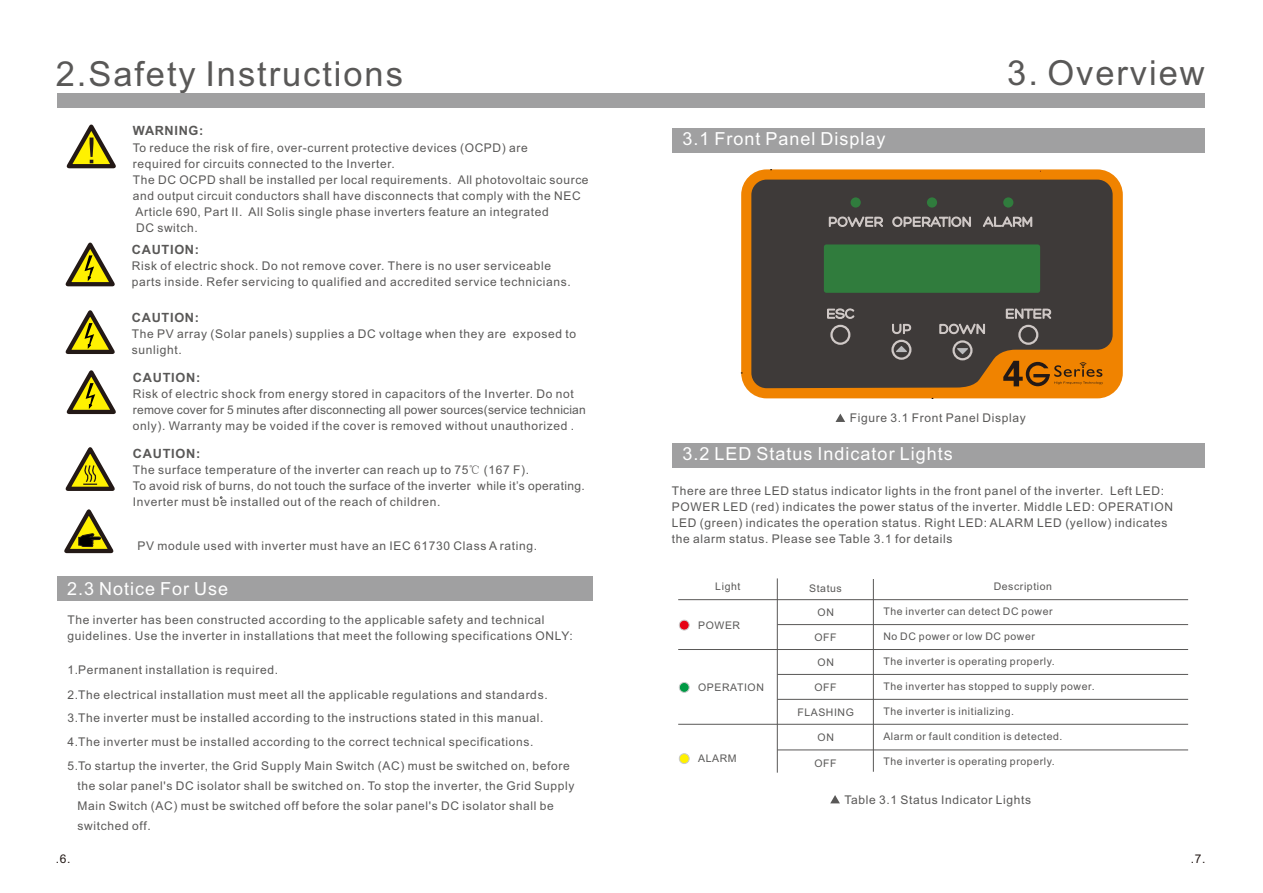
<style>
.page{position:relative;width:1263px;height:893px;background:#fff}
.page>*{position:absolute;margin:0;border:0;box-sizing:border-box;transform-origin:0 0}
.t1{font:34.5px "Arial";letter-spacing:.055em;color:#595857}
.t2{font:18px "Arial";letter-spacing:.055em;color:#fff}
.t3{font:700 12.75px "Arial";letter-spacing:.055em;color:#595857}
.t4{font:12px/16px "Arial";letter-spacing:.055em;color:#595857}
.t5{font:12px "Arial";color:#231916}
.t6{font:10.5px "Arial";letter-spacing:.055em;color:#595857}
.s1{font-family:"Sim Sun"}
</style>
<div class="page">
<div style="left:672px;top:128px;width:532px;height:25px;background:#a0a0a1"></div>
<svg style="left:835px;top:414px;width:10px;height:8px"></svg>
<div style="left:672px;top:443px;width:532px;height:25px;background:#a0a0a1"></div>
<hr style="left:678px;top:599px;width:510px;height:1px;background:#595857">
<hr style="left:678px;top:649px;width:510px;height:1px;background:#595857">
<hr style="left:678px;top:724px;width:510px;height:1px;background:#595857">
<hr style="left:777px;top:578px;width:1px;height:195px;background:#595857">
<hr style="left:873px;top:579px;width:1px;height:193px;background:#595857">
<hr style="left:777px;top:624px;width:411px;height:1px;background:#595857">
<hr style="left:777px;top:674px;width:411px;height:1px;background:#595857">
<hr style="left:777px;top:699px;width:411px;height:1px;background:#595857">
<hr style="left:777px;top:750px;width:411px;height:1px;background:#595857">
<svg style="left:830px;top:795px;width:10px;height:8px"></svg>
<div style="left:679px;top:753px;width:11px;height:11px;background:#fff100;border:1px solid #c9cacb;border-radius:50%"></div>
<div style="left:679px;top:620px;width:11px;height:10px;background:#e60013;border:1px solid #c9cacb;border-radius:50%"></div>
<div style="left:679px;top:682px;width:11px;height:11px;background:#094;border:1px solid #c9cacb;border-radius:50%"></div>
<div style="left:57px;top:576px;width:536px;height:25px;background:#a0a0a1"></div>
<svg style="left:65px;top:310px;width:50px;height:44px"></svg>
<svg style="left:66px;top:370px;width:50px;height:45px"></svg>
<svg style="left:65px;top:447px;width:50px;height:44px"></svg>
<svg style="left:65px;top:242px;width:50px;height:45px"></svg>
<svg style="left:66px;top:124px;width:50px;height:45px"></svg>
<div style="left:57px;top:93px;width:1147px;height:15px;background:#a0a0a1"></div>
<div style="left:741px;top:169px;width:382px;height:229px;background:#f08300;border-radius:25px"></div>
<div style="left:751px;top:180px;width:362px;height:208px;background:#3e3a39"></div>
<div style="left:850px;top:197px;width:11px;height:11px;background:#307c3d;border-radius:50%"></div>
<div style="left:927px;top:197px;width:10px;height:11px;background:#307c3d;border-radius:50%"></div>
<div style="left:1003px;top:197px;width:10px;height:11px;background:#307c3d;border-radius:50%"></div>
<div style="left:824px;top:244px;width:216px;height:49px;background:#307c3d;border-radius:3px"></div>
<svg style="left:829px;top:217px;width:54px;height:10px"></svg>
<svg style="left:892px;top:217px;width:79px;height:10px"></svg>
<svg style="left:983px;top:217px;width:49px;height:10px"></svg>
<svg style="left:827px;top:308px;width:27px;height:11px"></svg>
<svg style="left:892px;top:324px;width:19px;height:10px"></svg>
<svg style="left:939px;top:324px;width:46px;height:10px"></svg>
<svg style="left:1006px;top:309px;width:45px;height:10px"></svg>
<svg style="left:896px;top:346px;width:11px;height:6px"></svg>
<svg style="left:957px;top:348px;width:11px;height:6px"></svg>
<div style="left:830px;top:325px;width:20px;height:20px;border:2px solid #cfc8c6;border-radius:50%"></div>
<div style="left:891px;top:340px;width:20px;height:20px;border:2px solid #cfc8c6;border-radius:50%"></div>
<div style="left:952px;top:340px;width:20px;height:20px;border:2px solid #cfc8c6;border-radius:50%"></div>
<div style="left:1018px;top:325px;width:20px;height:20px;border:2px solid #cfc8c6;border-radius:50%"></div>
<svg style="left:1003px;top:361px;width:100px;height:25px"></svg>
<svg style="left:64px;top:509px;width:50px;height:45px"></svg>
<h1 class="t1" style="left:56px;top:61px;width:349px">2.Safety Instructions</h1>
<p class="t3" style="left:133px;top:126px;width:72px">WARNING:</p>
<p class="t4" style="left:133px;top:140px;width:457px">To reduce the risk of fire, over-current protective devices (OCPD) are<br>required for circuits connected to the Inverter.<br>The DC OCPD shall be installed per local requirements. All photovoltaic source and output circuit conductors shall have disconnects that comply with the NEC Article 690, Part II. All Solis single phase inverters feature an integrated<br>DC switch.</p>
<p class="t3" style="left:132px;top:245px;width:69px">CAUTION:</p>
<p class="t4" style="left:132px;top:259px;width:440px">Risk of electric shock. Do not remove cover. There is no user serviceable parts inside. Refer servicing to qualified and accredited service technicians.</p>
<p class="t3" style="left:132px;top:312px;width:69px">CAUTION:</p>
<p class="t4" style="left:132px;top:327px;width:446px">The PV array (Solar panels) supplies a DC voltage when they are exposed to sunlight.</p>
<p class="t3" style="left:133px;top:372px;width:69px">CAUTION:</p>
<p class="t4" style="left:133px;top:387px;width:454px">Risk of electric shock from energy stored in capacitors of the Inverter. Do not remove cover for 5 minutes after disconnecting all power sources(service technician only). Warranty may be voided if the cover is removed without unauthorized .</p>
<p class="t3" style="left:133px;top:449px;width:69px">CAUTION:</p>
<p class="t4" style="left:133px;top:463px;width:453px">The surface temperature of the inverter can reach up to 75<span class="s1">℃</span> (167 F).<br>To avoid risk of burns, do not touch the surface of the inverter while it’s operating.<br>Inverter must be installed out of the reach of children.</p>
<p class="t4" style="left:137px;top:538px;width:401px">PV module used with inverter must have an IEC 61730 Class A rating.</p>
<h2 class="t2" style="left:67px;top:582px;width:163px">2.3 Notice For Use</h2>
<p class="t4" style="left:67px;top:613px;width:507px">The inverter has been constructed according to the applicable safety and technical guidelines. Use the inverter in installations that meet the following specifications ONLY:</p>
<p class="t4" style="left:67px;top:663px;width:212px">1. Permanent installation is required.</p>
<p class="t4" style="left:67px;top:687px;width:482px">2. The electrical installation must meet all the applicable regulations and standards.</p>
<p class="t4" style="left:67px;top:711px;width:478px">3. The inverter must be installed according to the instructions stated in this manual.</p>
<p class="t4" style="left:67px;top:735px;width:468px">4. The inverter must be installed according to the correct technical specifications.</p>
<p class="t4" style="left:78px;top:756px;width:498px;line-height:20.1px;text-indent:-10px">5. To startup the inverter, the Grid Supply Main Switch (AC) must be switched on, before the solar panel's DC isolator shall be switched on. To stop the inverter, the Grid Supply Main Switch (AC) must be switched off before the solar panel's DC isolator shall be switched off.</p>
<p class="t5" style="left:56px;top:854px;width:16px">.6.</p>
<h2 class="t2" style="left:682px;top:132px;width:205px">3.1 Front Panel Display</h2>
<h1 class="t1" style="left:1007px;top:59px;width:199px">3. Overview</h1>
<p class="t4" style="left:850px;top:411px;width:178px">Figure 3.1 Front Panel Display</p>
<h2 class="t2" style="left:682px;top:447px;width:272px">3.2 LED Status Indicator Lights</h2>
<p class="t4" style="left:672px;top:484px;width:503px">There are three LED status indicator lights in the front panel of the inverter. Left LED:<br>POWER LED (red) indicates the power status of the inverter. Middle LED: OPERATION LED (green) indicates the operation status. Right LED: ALARM LED (yellow) indicates the alarm status. Please see Table 3.1 for details</p>
<p class="t6" style="left:994px;top:583px;width:60px">Description</p>
<p class="t6" style="left:883px;top:607px;width:171px">The inverter can detect DC power</p>
<p class="t6" style="left:883px;top:632px;width:153px">No DC power or low DC power</p>
<p class="t6" style="left:883px;top:657px;width:173px">The inverter is operating properly.</p>
<p class="t6" style="left:883px;top:682px;width:213px">The inverter has stopped to supply power.</p>
<p class="t6" style="left:883px;top:707px;width:132px">The inverter is initializing.</p>
<p class="t6" style="left:883px;top:732px;width:181px">Alarm or fault condition is detected.</p>
<p class="t6" style="left:883px;top:758px;width:173px">The inverter is operating properly.</p>
<p class="t6" style="left:715px;top:583px;width:27px">Light</p>
<p class="t6" style="left:698px;top:621px;width:43px">POWER</p>
<p class="t6" style="left:809px;top:584px;width:34px">Status</p>
<p class="t6" style="left:818px;top:609px;width:18px">ON</p>
<p class="t6" style="left:814px;top:634px;width:24px">OFF</p>
<p class="t6" style="left:818px;top:659px;width:18px">ON</p>
<p class="t6" style="left:814px;top:683px;width:24px">OFF</p>
<p class="t6" style="left:698px;top:683px;width:67px">OPERATION</p>
<p class="t6" style="left:797px;top:708px;width:58px">FLASHING</p>
<p class="t6" style="left:818px;top:734px;width:18px">ON</p>
<p class="t6" style="left:698px;top:755px;width:40px">ALARM</p>
<p class="t6" style="left:814px;top:759px;width:24px">OFF</p>
<p class="t4" style="left:844px;top:793px;width:188px">Table 3.1 Status Indicator Lights</p>
<p class="t5" style="left:1191px;top:854px;width:16px">.7.</p>
</div>
